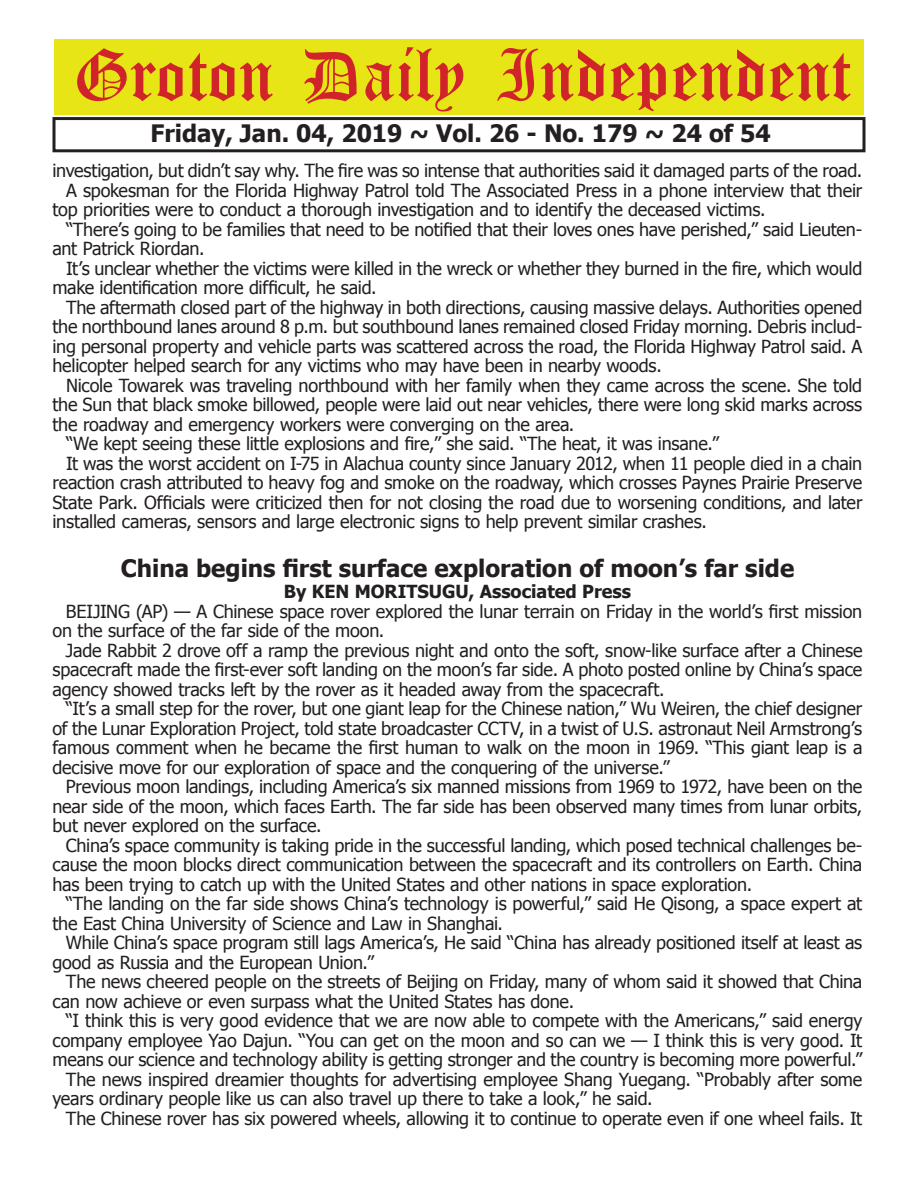
<style>
.page{position:relative;width:918px;height:1188px;background:#fff}
.page>*{position:absolute;margin:0;border:0;box-sizing:border-box;transform-origin:0 0}
.t1{font:54px "Old English Five";color:#d1232a}
.t2{font:700 24px "Tahoma";color:#231f20}
.t3{font:18px/19.5px "Tahoma";letter-spacing:-.01em;color:#231f20}
.t4{font:700 18px "Tahoma";color:#231f20}
</style>
<div class="page">
<div style="left:52px;top:117px;width:814px;height:35px;border:3px solid #231f20"></div>
<div style="left:54px;top:40px;width:810px;height:75px;background:#e7e515"></div>
<h1 class="t1" style="left:73px;top:50px;width:779px">Groton Daily Independent</h1>
<h2 class="t2" style="left:151px;top:116px;width:622px">Friday, Jan. 04, 2019 ~ Vol. 26 - No. 179 ~ 24 of 54</h2>
<p class="t3" style="left:52px;top:160px;width:811px">investigation, but didn’t say why. The fire was so intense that authorities said it damaged parts of the road.</p>
<p class="t3" style="left:66px;top:180px;width:798px">A spokesman for the Florida Highway Patrol told The Associated Press in a phone interview that their</p>
<p class="t3" style="left:52px;top:199px;width:715px">top priorities were to conduct a thorough investigation and to identify the deceased victims.</p>
<p class="t3" style="left:66px;top:219px;width:798px">“There’s going to be families that need to be notified that their loves ones have perished,” said Lieuten-</p>
<p class="t3" style="left:52px;top:238px;width:153px">ant Patrick Riordan.</p>
<p class="t3" style="left:66px;top:258px;width:798px">It’s unclear whether the victims were killed in the wreck or whether they burned in the fire, which would</p>
<p class="t3" style="left:52px;top:277px;width:326px">make identification more difficult, he said.</p>
<p class="t3" style="left:66px;top:297px;width:798px">The aftermath closed part of the highway in both directions, causing massive delays. Authorities opened</p>
<p class="t3" style="left:52px;top:316px;width:811px">the northbound lanes around 8 p.m. but southbound lanes remained closed Friday morning. Debris includ-</p>
<p class="t3" style="left:52px;top:336px;width:811px">ing personal property and vehicle parts was scattered across the road, the Florida Highway Patrol said. A</p>
<p class="t3" style="left:52px;top:355px;width:611px">helicopter helped search for any victims who may have been in nearby woods.</p>
<p class="t3" style="left:66px;top:375px;width:798px">Nicole Towarek was traveling northbound with her family when they came across the scene. She told</p>
<p class="t3" style="left:52px;top:394px;width:811px">the Sun that black smoke billowed, people were laid out near vehicles, there were long skid marks across</p>
<p class="t3" style="left:52px;top:414px;width:523px">the roadway and emergency workers were converging on the area.</p>
<p class="t3" style="left:66px;top:433px;width:654px">“We kept seeing these little explosions and fire,” she said. “The heat, it was insane.”</p>
<p class="t3" style="left:66px;top:453px;width:798px">It was the worst accident on I-75 in Alachua county since January 2012, when 11 people died in a chain</p>
<p class="t3" style="left:52px;top:472px;width:811px">reaction crash attributed to heavy fog and smoke on the roadway, which crosses Paynes Prairie Preserve</p>
<p class="t3" style="left:52px;top:492px;width:811px">State Park. Officials were criticized then for not closing the road due to worsening conditions, and later</p>
<p class="t3" style="left:52px;top:511px;width:656px">installed cameras, sensors and large electronic signs to help prevent similar crashes.</p>
<h2 class="t2" style="left:121px;top:551px;width:675px">China begins first surface exploration of moon’s far side</h2>
<p class="t4" style="left:284px;top:579px;width:349px">By KEN MORITSUGU, Associated Press</p>
<p class="t3" style="left:52px;top:601px;width:811px;text-indent:14px">BEIJING (AP) — A Chinese space rover explored the lunar terrain on Friday in the world’s first mission on the surface of the far side of the moon.</p>
<p class="t3" style="left:52px;top:640px;width:812px;text-align:justify;text-indent:14px">Jade Rabbit 2 drove off a ramp the previous night and onto the soft, snow-like surface after a Chinese spacecraft made the first-ever soft landing on the moon’s far side. A photo posted online by China’s space agency showed tracks left by the rover as it headed away from the spacecraft.</p>
<p class="t3" style="left:52px;top:698px;width:812px;text-align:justify;text-indent:14px">“It’s a small step for the rover, but one giant leap for the Chinese nation,” Wu Weiren, the chief designer of the Lunar Exploration Project, told state broadcaster CCTV, in a twist of U.S. astronaut Neil Armstrong’s famous comment when he became the first human to walk on the moon in 1969. “This giant leap is a decisive move for our exploration of space and the conquering of the universe.”</p>
<p class="t3" style="left:52px;top:776px;width:811px;text-align:justify;text-indent:14px">Previous moon landings, including America’s six manned missions from 1969 to 1972, have been on the near side of the moon, which faces Earth. The far side has been observed many times from lunar orbits, but never explored on the surface.</p>
<p class="t3" style="left:52px;top:835px;width:812px;text-align:justify;text-indent:14px">China’s space community is taking pride in the successful landing, which posed technical challenges be&shy;cause the moon blocks direct communication between the spacecraft and its controllers on Earth. China has been trying to catch up with the United States and other nations in space exploration.</p>
<p class="t3" style="left:52px;top:893px;width:811px;text-indent:14px">“The landing on the far side shows China’s technology is powerful,” said He Qisong, a space expert at the East China University of Science and Law in Shanghai.</p>
<p class="t3" style="left:52px;top:932px;width:811px;text-indent:14px">While China’s space program still lags America’s, He said “China has already positioned itself at least as good as Russia and the European Union.”</p>
<p class="t3" style="left:52px;top:971px;width:811px;text-indent:14px">The news cheered people on the streets of Beijing on Friday, many of whom said it showed that China can now achieve or even surpass what the United States has done.</p>
<p class="t3" style="left:66px;top:1010px;width:798px">“I think this is very good evidence that we are now able to compete with the Americans,” said energy</p>
<p class="t3" style="left:52px;top:1030px;width:811px">company employee Yao Dajun. “You can get on the moon and so can we — I think this is very good. It</p>
<p class="t3" style="left:52px;top:1049px;width:811px">means our science and technology ability is getting stronger and the country is becoming more powerful.”</p>
<p class="t3" style="left:66px;top:1069px;width:798px">The news inspired dreamier thoughts for advertising employee Shang Yuegang. “Probably after some</p>
<p class="t3" style="left:52px;top:1088px;width:602px">years ordinary people like us can also travel up there to take a look,” he said.</p>
<p class="t3" style="left:66px;top:1108px;width:798px">The Chinese rover has six powered wheels, allowing it to continue to operate even if one wheel fails. It</p>
</div>
